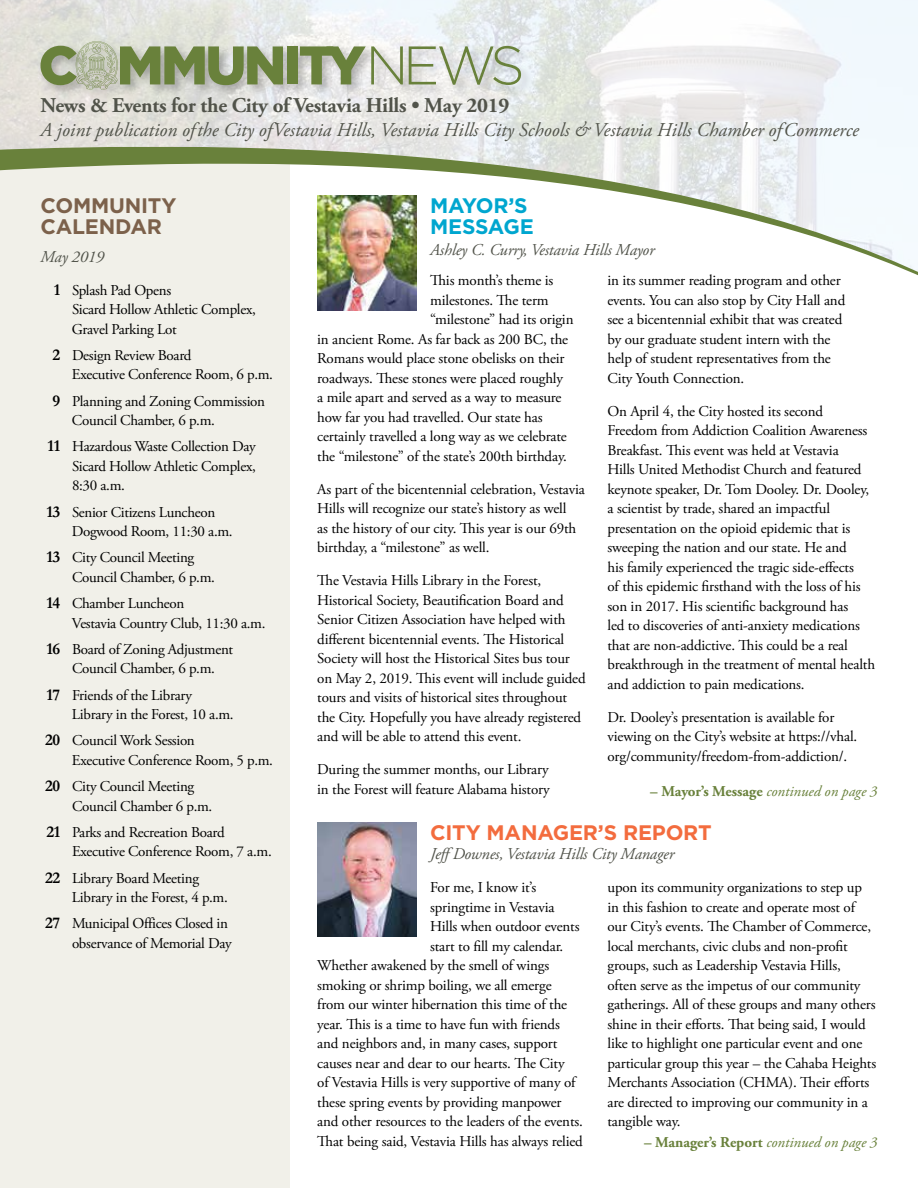
<style>
.page{position:relative;width:918px;height:1188px;background:#fff}
.page>*{position:absolute;margin:0;border:0;box-sizing:border-box;transform-origin:0 0}
.t1{font:700 21px "Adobe Garamond Pro";letter-spacing:-.01em;color:#51534a}
.t2{font:700 21px "Gotham";letter-spacing:-.01em;color:#f36c3e}
.t3{font:700 21px/21px "Gotham";letter-spacing:-.01em;color:#7c614b}
.t4{font:700 21px/21px "Gotham";letter-spacing:-.015em;color:#00a6cf}
.t5{font:italic 19.5px "Adobe Garamond Pro";color:#51534a}
.t6{font:italic 16.5px "Adobe Garamond Pro";letter-spacing:-.01em;color:#51534a}
.t7{font:15px/19.5px "Adobe Garamond Pro";letter-spacing:-.01em;color:#000}
.t8{font:700 15px "Adobe Garamond Pro";color:#69813b}
.t9{font:italic 15px "Adobe Garamond Pro";color:#69813b}
.s1{font-family:"Garamond";font-weight:700;font-size:16.5px}
.s2{font-weight:700;font-style:normal}
.s3{font-weight:400;font-style:italic}
</style>
<div class="page">
<div style="left:0;top:160px;width:290px;height:1028px;background:#f1f0e9"></div>
<img style="left:0;top:0;width:918px;height:147px">
<svg style="left:0;top:147px;width:918px;height:164px"></svg>
<div style="left:38px;top:39px;width:496px;height:63px;background:#000;opacity:.25"></div>
<div style="left:287px;top:46px;width:11px;height:38px;background:#69813b"></div>
<svg style="left:300px;top:46px;width:103px;height:38px;background:#b1b99d"></svg>
<svg style="left:409px;top:46px;width:112px;height:39px;background:#c7cebf"></svg>
<svg style="left:40px;top:41px;width:243px;height:49px;background:#a1ac89"></svg>
<img style="left:317px;top:196px;width:100px;height:114px">
<img style="left:317px;top:822px;width:100px;height:115px">
<h1 class="t1" style="left:40px;top:94px;width:471px">News &amp; Events for the City of Vestavia Hills • May 2019</h1>
<h2 class="t5" style="left:40px;top:118px;width:820px">A joint publication of the City of Vestavia Hills, Vestavia Hills City Schools &amp; Vestavia Hills Chamber of Commerce</h2>
<h1 class="t3" style="left:40px;top:195px;width:137px">COMMUNITY<br>CALENDAR</h1>
<p class="t6" style="left:40px;top:247px;width:65px">May 2019</p>
<p class="t7" style="left:72px;top:281px;width:185px;text-indent:-18px"><span class="s1">1</span> Splash Pad Opens<br>Sicard Hollow Athletic Complex,<br>Gravel Parking Lot</p>
<p class="t7" style="left:72px;top:346px;width:203px;text-indent:-19px"><span class="s1">2</span> Design Review Board<br>Executive Conference Room, 6 p.m.</p>
<p class="t7" style="left:72px;top:392px;width:195px;text-indent:-19px"><span class="s1">9</span> Planning and Zoning Commission<br>Council Chamber, 6 p.m.</p>
<p class="t7" style="left:72px;top:437px;width:185px;text-align:justify;text-indent:-24px"><span class="s1">11</span> Hazardous Waste Collection Day Sicard Hollow Athletic Complex, 8:30 a.m.</p>
<p class="t7" style="left:72px;top:503px;width:162px;text-indent:-26px"><span class="s1">13</span> Senior Citizens Luncheon<br>Dogwood Room, 11:30 a.m.</p>
<p class="t7" style="left:72px;top:548px;width:144px;text-indent:-26px"><span class="s1">13</span> City Council Meeting<br>Council Chamber, 6 p.m.</p>
<p class="t7" style="left:72px;top:594px;width:195px;text-indent:-26px"><span class="s1">14</span> Chamber Luncheon<br>Vestavia Country Club, 11:30 a.m.</p>
<p class="t7" style="left:46px;top:640px;width:188px;text-align:center"><span class="s1">16</span> Board of Zoning Adjustment<br>Council Chamber, 6 p.m.</p>
<p class="t7" style="left:72px;top:686px;width:163px;text-indent:-26px"><span class="s1">17</span> Friends of the Library<br>Library in the Forest, 10 a.m.</p>
<p class="t7" style="left:72px;top:731px;width:203px;text-indent:-27px"><span class="s1">20</span> Council Work Session<br>Executive Conference Room, 5 p.m.</p>
<p class="t7" style="left:72px;top:777px;width:142px;text-indent:-27px"><span class="s1">20</span> City Council Meeting<br>Council Chamber 6 p.m.</p>
<p class="t7" style="left:72px;top:823px;width:201px;text-indent:-26px"><span class="s1">21</span> Parks and Recreation Board<br>Executive Conference Room, 7 a.m.</p>
<p class="t7" style="left:72px;top:869px;width:157px;text-indent:-27px"><span class="s1">22</span> Library Board Meeting<br>Library in the Forest, 4 p.m.</p>
<p class="t7" style="left:45px;top:914px;width:188px;text-align:right"><span class="s1">27</span> Municipal Offices Closed in observance of Memorial Day</p>
<h1 class="t4" style="left:430px;top:195px;width:105px">MAYOR’S<br>MESSAGE</h1>
<p class="t6" style="left:430px;top:240px;width:226px">Ashley C. Curry, Vestavia Hills Mayor</p>
<p class="t7" style="left:430px;top:271px;width:125px">This month’s theme is</p>
<p class="t7" style="left:430px;top:291px;width:120px">milestones. The term</p>
<p class="t7" style="left:430px;top:310px;width:145px">“milestone” had its origin</p>
<p class="t7" style="left:317px;top:330px;width:252px">in ancient Rome. As far back as 200 BC, the</p>
<p class="t7" style="left:317px;top:349px;width:249px">Romans would place stone obelisks on their</p>
<p class="t7" style="left:317px;top:369px;width:247px">roadways. These stones were placed roughly</p>
<p class="t7" style="left:317px;top:388px;width:246px">a mile apart and served as a way to measure</p>
<p class="t7" style="left:317px;top:408px;width:227px">how far you had travelled. Our state has</p>
<p class="t7" style="left:317px;top:427px;width:251px">certainly travelled a long way as we celebrate</p>
<p class="t7" style="left:317px;top:447px;width:251px">the “milestone” of the state’s 200th birthday.</p>
<p class="t7" style="left:317px;top:480px;width:269px">As part of the bicentennial celebration, Vestavia Hills will recognize our state’s history as well<br>as the history of our city. This year is our 69th birthday, a “milestone” as well.</p>
<p class="t7" style="left:317px;top:571px;width:270px">The Vestavia Hills Library in the Forest, Historical Society, Beautification Board and Senior Citizen Association have helped with different bicentennial events. The Historical Society will host the Historical Sites bus tour on May 2, 2019. This event will include guided tours and visits of historical sites throughout the City. Hopefully you have already registered and will be able to attend this event.</p>
<p class="t7" style="left:317px;top:760px;width:234px">During the summer months, our Library in the Forest will feature Alabama history</p>
<p class="t7" style="left:608px;top:271px;width:239px">in its summer reading program and other events. You can also stop by City Hall and see a bicentennial exhibit that was created by our graduate student intern with the help of student representatives from the City Youth Connection.</p>
<p class="t7" style="left:608px;top:402px;width:269px">On April 4, the City hosted its second Freedom from Addiction Coalition Awareness Breakfast. This event was held at Vestavia<br>Hills United Methodist Church and featured keynote speaker, Dr. Tom Dooley. Dr. Dooley, a scientist by trade, shared an impactful presentation on the opioid epidemic that is sweeping the nation and our state. He and<br>his family experienced the tragic side-effects<br>of this epidemic firsthand with the loss of his son in 2017. His scientific background has<br>led to discoveries of anti-anxiety medications that are non-addictive. This could be a real breakthrough in the treatment of mental health and addiction to pain medications.</p>
<p class="t7" style="left:608px;top:708px;width:251px">Dr. Dooley’s presentation is available for viewing on the City’s website at https://vhal. org/community/freedom-from-addiction/.</p>
<p class="t9" style="left:650px;top:783px;width:229px"><span class="s2">– Mayor’s Message</span> continued on page 3</p>
<h1 class="t2" style="left:430px;top:820px;width:283px">CITY MANAGER’S REPORT</h1>
<p class="t6" style="left:430px;top:844px;width:246px">JeffDownes, Vestavia Hills City Manager</p>
<p class="t7" style="left:430px;top:878px;width:108px">For me, I know it’s</p>
<p class="t7" style="left:430px;top:898px;width:126px">springtime in Vestavia</p>
<p class="t7" style="left:430px;top:917px;width:151px">Hills when outdoor events</p>
<p class="t7" style="left:430px;top:937px;width:135px">start to fill my calendar.</p>
<p class="t7" style="left:317px;top:956px;width:233px">Whether awakened by the smell of wings</p>
<p class="t7" style="left:317px;top:976px;width:236px">smoking or shrimp boiling, we all emerge</p>
<p class="t7" style="left:317px;top:995px;width:251px">from our winter hibernation this time of the</p>
<p class="t7" style="left:317px;top:1015px;width:244px">year. This is a time to have fun with friends</p>
<p class="t7" style="left:317px;top:1034px;width:242px">and neighbors and, in many cases, support</p>
<p class="t7" style="left:317px;top:1054px;width:249px">causes near and dear to our hearts. The City</p>
<p class="t7" style="left:317px;top:1073px;width:260px">of Vestavia Hills is very supportive of many of</p>
<p class="t7" style="left:317px;top:1093px;width:246px">these spring events by providing manpower</p>
<p class="t7" style="left:317px;top:1112px;width:267px">and other resources to the leaders of the events.</p>
<p class="t7" style="left:317px;top:1132px;width:267px">That being said, Vestavia Hills has always relied</p>
<p class="t7" style="left:608px;top:878px;width:270px">upon its community organizations to step up in this fashion to create and operate most of our City’s events. The Chamber of Commerce, local merchants, civic clubs and non-profit groups, such as Leadership Vestavia Hills,<br>often serve as the impetus of our community gatherings. All of these groups and many others shine in their efforts. That being said, I would like to highlight one particular event and one particular group this year – the Cahaba Heights Merchants Association (CHMA). Their efforts are directed to improving our community in a tangible way.</p>
<p class="t8" style="left:644px;top:1134px;width:235px">– Manager’s Report <span class="s3">continued on page 3</span></p>
</div>
